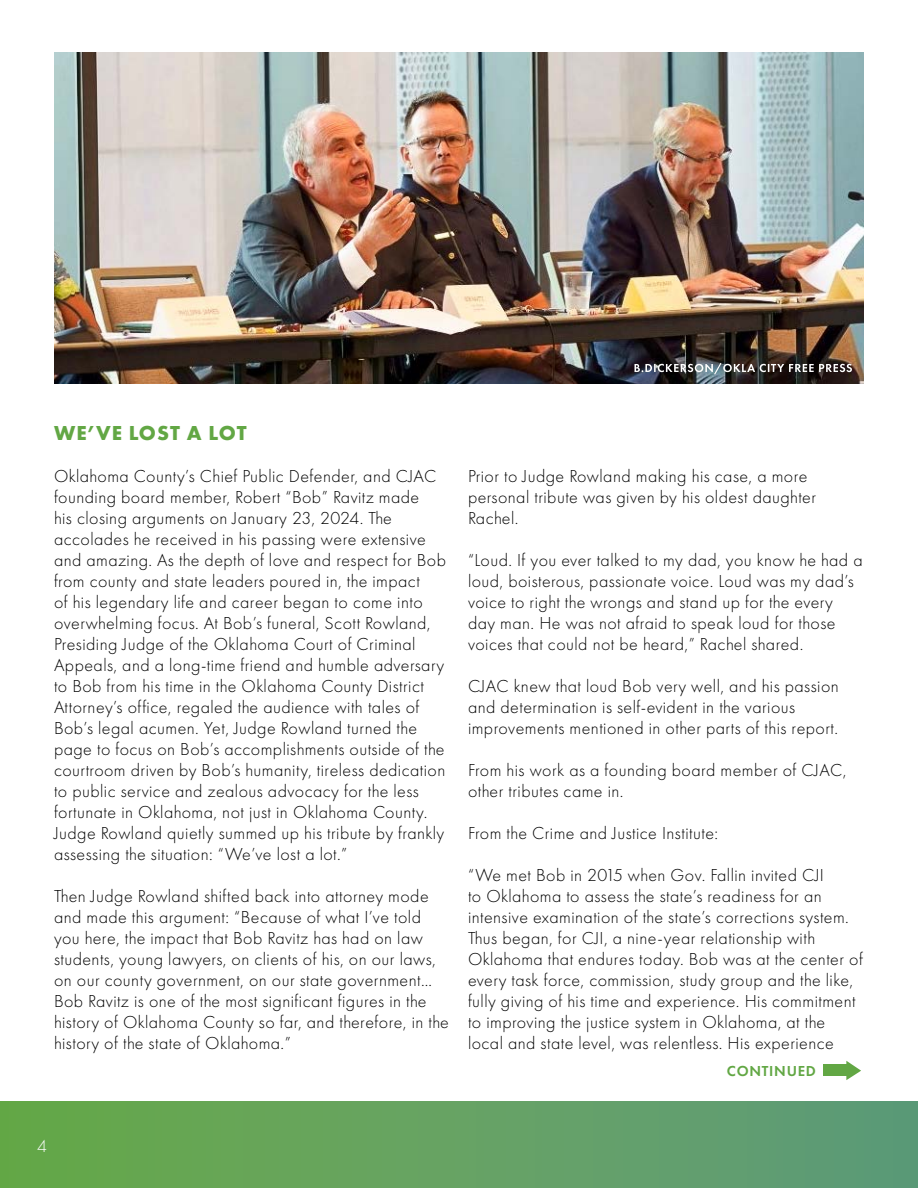
<style>
.page{position:relative;width:918px;height:1188px;background:#fff}
.page>*{position:absolute;margin:0;border:0;box-sizing:border-box;transform-origin:0 0}
.t1{font:700 21px "Futura PT";letter-spacing:.05em;color:#62a744}
.t2{font:300 18px/21px "Futura PT";letter-spacing:.025em;color:#000}
.t3{font:300 18px "Futura PT";color:#fff}
.t4{font:600 15px "Futura PT";letter-spacing:.05em;color:#62a744}
</style>
<div class="page">
<div style="left:0;top:1102px;width:918px;height:86px;background:linear-gradient(to right,#68a949,#5f9b7b)"></div>
<img style="left:54px;top:53px;width:810px;height:330px">
<svg style="left:634px;top:363px;width:218px;height:12px;background:#636264"></svg>
<div style="left:823px;top:1065px;width:23px;height:11px;background:#62a744"></div>
<svg style="left:846px;top:1061px;width:15px;height:19px"></svg>
<p class="t1" style="left:54px;top:419px;width:194px">WE’VE LOST A LOT</p>
<p class="t2" style="left:54px;top:466px;width:394px">Oklahoma County’s Chief Public Defender, and CJAC founding board member, Robert “Bob” Ravitz made<br>his closing arguments on January 23, 2024. The accolades he received in his passing were extensive and amazing. As the depth of love and respect for Bob from county and state leaders poured in, the impact<br>of his legendary life and career began to come into overwhelming focus. At Bob’s funeral, Scott Rowland, Presiding Judge of the Oklahoma Court of Criminal Appeals, and a long-time friend and humble adversary to Bob from his time in the Oklahoma County District Attorney’s office, regaled the audience with tales of Bob’s legal acumen. Yet, Judge Rowland turned the page to focus on Bob’s accomplishments outside of the courtroom driven by Bob’s humanity, tireless dedication to public service and zealous advocacy for the less fortunate in Oklahoma, not just in Oklahoma County.<br>Judge Rowland quietly summed up his tribute by frankly assessing the situation: “We’ve lost a lot.”</p>
<p class="t2" style="left:54px;top:886px;width:397px">Then Judge Rowland shifted back into attorney mode and made this argument: “Because of what I’ve told you here, the impact that Bob Ravitz has had on law students, young lawyers, on clients of his, on our laws, on our county government, on our state government… Bob Ravitz is one of the most significant figures in the history of Oklahoma County so far, and therefore, in the history of the state of Oklahoma.”</p>
<p class="t2" style="left:468px;top:466px;width:350px">Prior to Judge Rowland making his case, a more personal tribute was given by his oldest daughter<br>Rachel.</p>
<p class="t2" style="left:468px;top:550px;width:396px">“Loud. If you ever talked to my dad, you know he had a loud, boisterous, passionate voice. Loud was my dad’s voice to right the wrongs and stand up for the every day man. He was not afraid to speak loud for those voices that could not be heard,” Rachel shared.</p>
<p class="t2" style="left:468px;top:676px;width:372px">CJAC knew that loud Bob very well, and his passion and determination is self-evident in the various improvements mentioned in other parts of this report.</p>
<p class="t2" style="left:468px;top:760px;width:380px">From his work as a founding board member of CJAC, other tributes came in.</p>
<p class="t2" style="left:468px;top:823px;width:252px">From the Crime and Justice Institute:</p>
<p class="t2" style="left:468px;top:865px;width:396px">“We met Bob in 2015 when Gov. Fallin invited CJI<br>to Oklahoma to assess the state’s readiness for an intensive examination of the state’s corrections system.<br>Thus began, for CJI, a nine-year relationship with Oklahoma that endures today. Bob was at the center of every task force, commission, study group and the like, fully giving of his time and experience. His commitment to improving the justice system in Oklahoma, at the local and state level, was relentless. His experience</p>
<p class="t4" style="left:727px;top:1062px;width:91px">CONTINUED</p>
<p class="t3" style="left:37px;top:1136px;width:11px">4</p>
</div>
